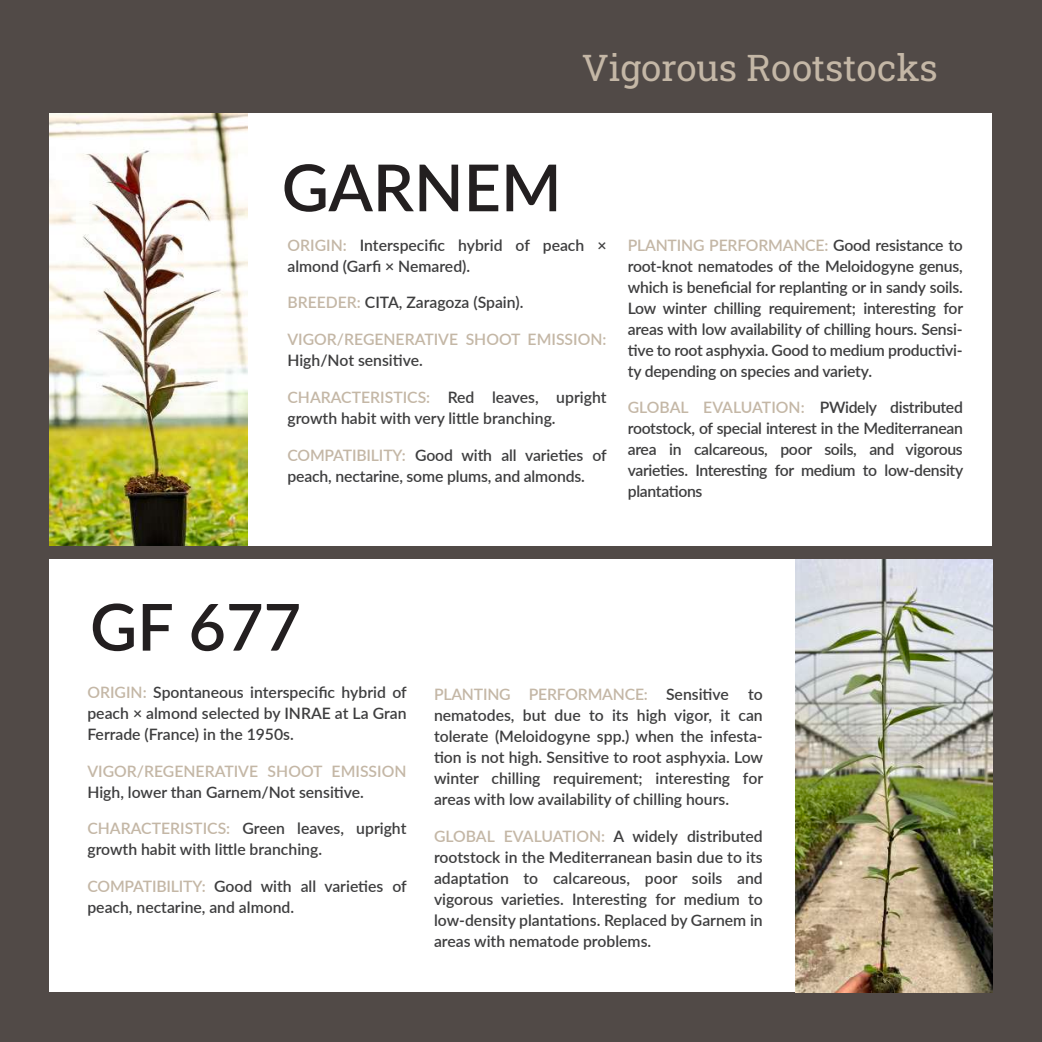
<style>
.page{position:relative;width:1042px;height:1042px;background:#514a47}
.page>*{position:absolute;margin:0;border:0;box-sizing:border-box;transform-origin:0 0}
.t1{font:600 64.75px "Lato";color:#231f20}
.t2{font:36.75px "Roboto Slab";color:#c4b7a6}
.t3{font:600 15.75px/21px "Lato";color:#3e3e3f}
.t4{font:600 15.75px "Lato";color:#c4b7a6}
.s1{color:#c4b7a6}
</style>
<div class="page">
<div style="left:50px;top:113px;width:942px;height:432px;background:#fff"></div>
<div style="left:50px;top:559px;width:942px;height:433px;background:#fff"></div>
<img style="left:50px;top:113px;width:197px;height:432px">
<img style="left:796px;top:559px;width:196px;height:433px">
<h2 class="t2" style="left:582px;top:43px;width:357px">Vigorous Rootstocks</h2>
<h1 class="t1" style="left:282px;top:141px;width:281px">GARNEM</h1>
<p class="t3" style="left:287px;top:234px;width:321px"><span class="s1">ORIGIN:</span> Interspecific hybrid of peach × almond (Garfi × Nemared).</p>
<p class="t3" style="left:287px;top:291px;width:237px"><span class="s1">BREEDER:</span> CITA, Zaragoza (Spain).</p>
<p class="t4" style="left:287px;top:328px;width:320px">VIGOR/REGENERATIVE SHOOT EMISSION:</p>
<p class="t3" style="left:287px;top:349px;width:137px">High/Not sensitive.</p>
<p class="t3" style="left:287px;top:386px;width:320px"><span class="s1">CHARACTERISTICS:</span> Red leaves, upright growth habit with very little branching.</p>
<p class="t3" style="left:287px;top:444px;width:321px"><span class="s1">COMPATIBILITY:</span> Good with all varieties of peach, nectarine, some plums, and almonds.</p>
<p class="t3" style="left:628px;top:234px;width:337px;text-align:justify"><span class="s1">PLANTING PERFORMANCE:</span> Good resistance to root-knot nematodes of the Meloidogyne genus, which is beneficial for replanting or in sandy soils.<br>Low winter chilling requirement; interesting for areas with low availability of chilling hours. Sensi&shy;tive to root asphyxia. Good to medium productivi&shy;ty depending on species and variety.</p>
<p class="t3" style="left:628px;top:396px;width:337px;text-align:justify"><span class="s1">GLOBAL EVALUATION:</span> PWidely distributed rootstock, of special interest in the Mediterranean area in calcareous, poor soils, and vigorous varieties. Interesting for medium to low-density plantations</p>
<h1 class="t1" style="left:90px;top:580px;width:213px">GF 677</h1>
<p class="t3" style="left:87px;top:681px;width:321px;text-align:justify"><span class="s1">ORIGIN:</span> Spontaneous interspecific hybrid of peach × almond selected by INRAE at La Gran Ferrade (France) in the 1950s.</p>
<p class="t4" style="left:87px;top:759px;width:320px">VIGOR/REGENERATIVE SHOOT EMISSION</p>
<p class="t3" style="left:87px;top:780px;width:278px">High, lower than Garnem/Not sensitive.</p>
<p class="t3" style="left:87px;top:817px;width:320px"><span class="s1">CHARACTERISTICS:</span> Green leaves, upright growth habit with little branching.</p>
<p class="t3" style="left:87px;top:875px;width:321px"><span class="s1">COMPATIBILITY:</span> Good with all varieties of peach, nectarine, and almond.</p>
<p class="t3" style="left:434px;top:683px;width:331px;text-align:justify"><span class="s1">PLANTING PERFORMANCE:</span> Sensitive to nematodes, but due to its high vigor, it can tolerate (Meloidogyne spp.) when the infesta&shy;tion is not high. Sensitive to root asphyxia. Low winter chilling requirement; interesting for areas with low availability of chilling hours.</p>
<p class="t3" style="left:434px;top:825px;width:330px;text-align:justify"><span class="s1">GLOBAL EVALUATION:</span> A widely distributed rootstock in the Mediterranean basin due to its adaptation to calcareous, poor soils and vigorous varieties. Interesting for medium to low-density plantations. Replaced by Garnem in areas with nematode problems.</p>
</div>
